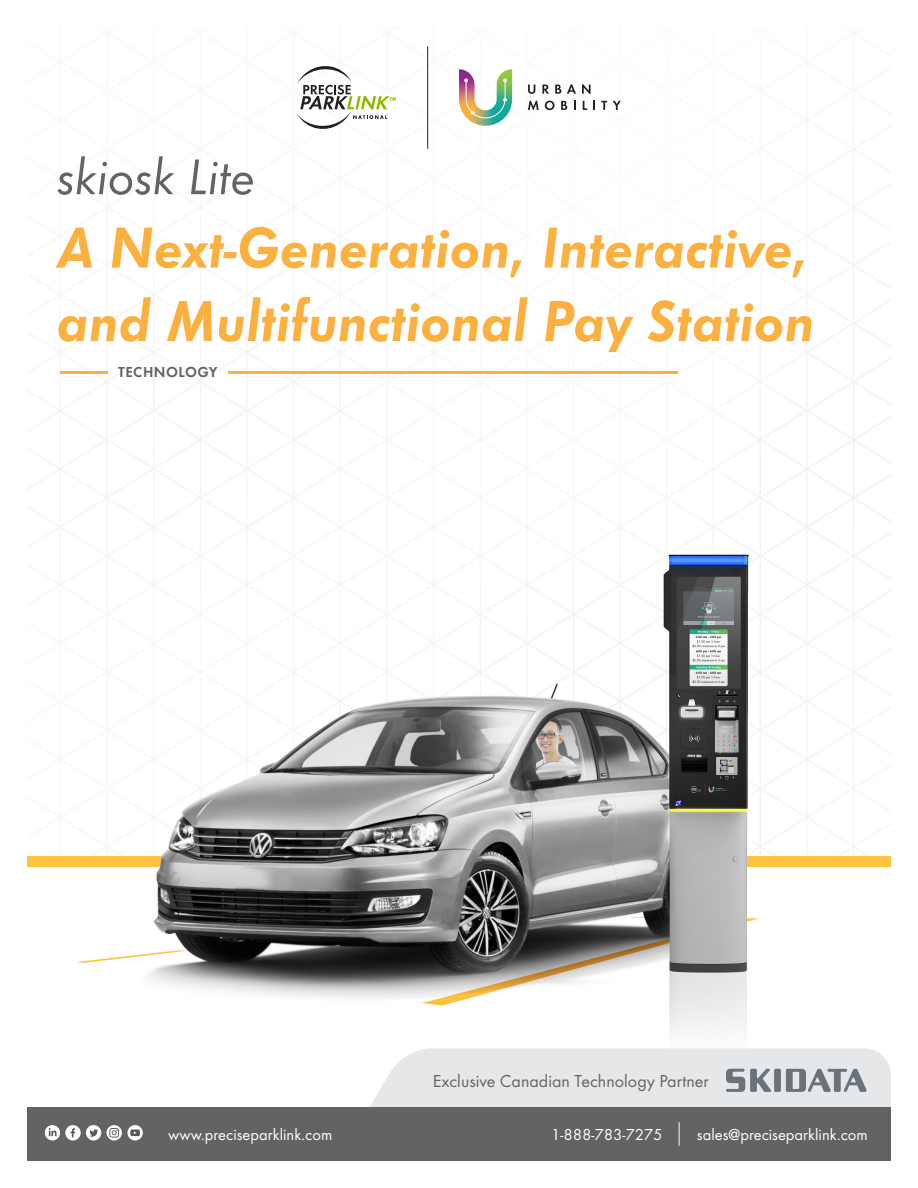
<style>
.page{position:relative;width:918px;height:1188px;background:#fff}
.page>*{position:absolute;margin:0;border:0;box-sizing:border-box;transform-origin:0 0}
.t1{font:italic 600 60px/73.3px "Futura T";color:#fbb03f}
.t2{font:italic 51.9px "Futura T";color:#636366}
.t3{font:18px "Futura T";color:#636366}
.t4{font:16.5px "Futura T";color:#fff}
.t5{font:600 15px "Futura T";letter-spacing:.03em;color:#636366}
</style>
<div class="page">
<img style="left:27px;top:46px;width:864px;height:988px">
<div style="left:370px;top:1048px;width:521px;height:59px;background:#e6e7e9"></div>
<div style="left:27px;top:1107px;width:864px;height:54px;background:#636366"></div>
<svg style="left:297px;top:63px;width:99px;height:69px"></svg>
<hr style="left:427px;top:46px;width:1px;height:103px;background:#231f20">
<svg style="left:528px;top:85px;width:7px;height:9px"></svg>
<svg style="left:555px;top:85px;width:6px;height:9px"></svg>
<svg style="left:582px;top:84px;width:9px;height:10px"></svg>
<svg style="left:528px;top:101px;width:11px;height:9px"></svg>
<svg style="left:545px;top:101px;width:10px;height:9px"></svg>
<svg style="left:561px;top:101px;width:6px;height:9px"></svg>
<svg style="left:574px;top:101px;width:2px;height:9px"></svg>
<svg style="left:583px;top:101px;width:4px;height:9px"></svg>
<svg style="left:593px;top:101px;width:2px;height:9px"></svg>
<svg style="left:601px;top:101px;width:6px;height:9px"></svg>
<svg style="left:613px;top:101px;width:8px;height:9px"></svg>
<svg style="left:542px;top:85px;width:7px;height:9px"></svg>
<svg style="left:567px;top:84px;width:9px;height:10px"></svg>
<svg style="left:459px;top:69px;width:53px;height:57px"></svg>
<svg style="left:679px;top:1122px;width:1px;height:24px"></svg>
<svg style="left:45px;top:1125px;width:15px;height:16px"></svg>
<svg style="left:49px;top:1128px;width:8px;height:8px"></svg>
<svg style="left:65px;top:1125px;width:16px;height:16px"></svg>
<svg style="left:71px;top:1128px;width:4px;height:9px"></svg>
<svg style="left:127px;top:1125px;width:16px;height:16px"></svg>
<svg style="left:130px;top:1129px;width:10px;height:7px"></svg>
<svg style="left:86px;top:1125px;width:15px;height:16px"></svg>
<svg style="left:90px;top:1129px;width:8px;height:8px"></svg>
<svg style="left:106px;top:1125px;width:16px;height:16px"></svg>
<svg style="left:109px;top:1128px;width:10px;height:10px"></svg>
<div style="left:774px;top:1069px;width:7px;height:23px;background:#697379;border-radius:2px"></div>
<svg style="left:786px;top:1069px;width:81px;height:23px"></svg>
<svg style="left:726px;top:1069px;width:45px;height:23px"></svg>
<svg style="left:228px;top:371px;width:449px;height:3px"></svg>
<svg style="left:61px;top:371px;width:47px;height:3px"></svg>
<p class="t2" style="left:57px;top:147px;width:200px">skiosk Lite</p>
<p class="t1" style="left:57px;top:210px;width:759px">A Next-Generation, Interactive, and Multifunctional Pay Station</p>
<p class="t5" style="left:118px;top:363px;width:101px">TECHNOLOGY</p>
<p class="t3" style="left:433px;top:1071px;width:277px">Exclusive Canadian Technology Partner</p>
<p class="t4" style="left:168px;top:1125px;width:166px">www.preciseparklink.com</p>
<p class="t4" style="left:551px;top:1125px;width:113px">1-888-783-7275</p>
<p class="t4" style="left:697px;top:1125px;width:172px">sales@preciseparklink.com</p>
</div>
